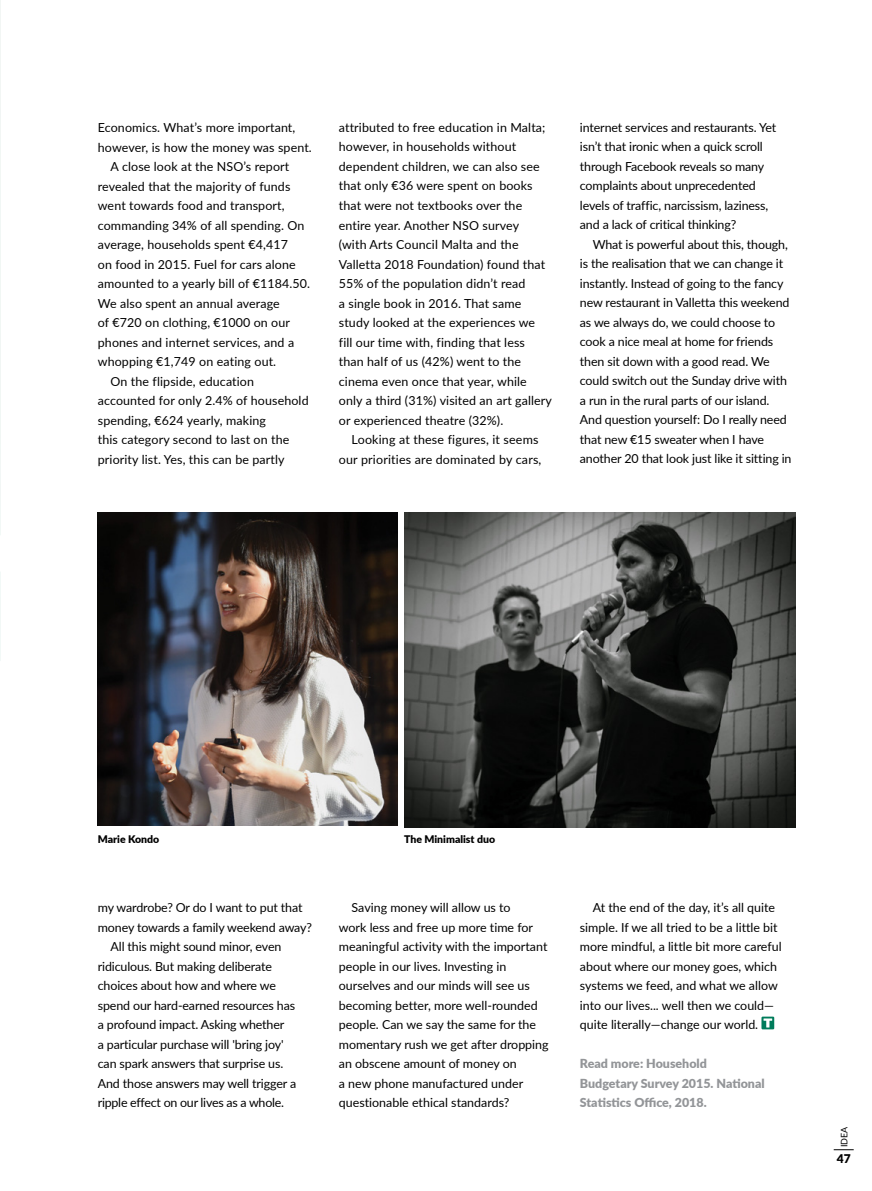
<style>
.page{position:relative;width:872px;height:1191px;background:#fff}
.page>*{position:absolute;margin:0;border:0;box-sizing:border-box;transform-origin:0 0}
.t1{font:12.45px/19.5px "Lato";color:#000}
.t2{font:900 12.45px/19.5px "Lato";color:#939598}
.t3{font:12.45px "Lato";letter-spacing:-.02em;color:#000}
.t4{font:900 12px "Lato";color:#000}
.t5{font:900 10.5px "Lato";color:#000}
.t6{font:9px "Lato";color:#000}
</style>
<div class="page">
<svg style="left:0;top:0;width:1px;height:661px"></svg>
<svg style="left:833px;top:1149px;width:20px;height:1px"></svg>
<img style="left:98px;top:512px;width:300px;height:314px">
<img style="left:404px;top:512px;width:391px;height:315px">
<svg style="left:761px;top:1016px;width:13px;height:13px"></svg>
<p class="t1" style="left:98px;top:117px;width:199px">Economics. What’s more important,</p>
<p class="t1" style="left:98px;top:137px;width:215px">however, is how the money was spent.</p>
<p class="t1" style="left:111px;top:156px;width:180px">A close look at the NSO’s report</p>
<p class="t1" style="left:98px;top:176px;width:194px">revealed that the majority of funds</p>
<p class="t1" style="left:98px;top:195px;width:188px">went towards food and transport,</p>
<p class="t1" style="left:98px;top:215px;width:208px">commanding 34% of all spending. On</p>
<p class="t1" style="left:98px;top:234px;width:192px">average, households spent €4,417</p>
<p class="t1" style="left:98px;top:254px;width:199px">on food in 2015. Fuel for cars alone</p>
<p class="t1" style="left:98px;top:273px;width:214px">amounted to a yearly bill of €1184.50.</p>
<p class="t1" style="left:98px;top:293px;width:183px">We also spent an annual average</p>
<p class="t1" style="left:98px;top:312px;width:194px">of €720 on clothing, €1000 on our</p>
<p class="t1" style="left:98px;top:332px;width:198px">phones and internet services, and a</p>
<p class="t1" style="left:98px;top:351px;width:180px">whopping €1,749 on eating out.</p>
<p class="t1" style="left:111px;top:371px;width:145px">On the flipside, education</p>
<p class="t1" style="left:98px;top:390px;width:212px">accounted for only 2.4% of household</p>
<p class="t1" style="left:98px;top:410px;width:170px">spending, €624 yearly, making</p>
<p class="t1" style="left:98px;top:429px;width:193px">this category second to last on the</p>
<p class="t1" style="left:98px;top:449px;width:188px">priority list. Yes, this can be partly</p>
<p class="t1" style="left:339px;top:117px;width:215px">attributed to free education in Malta; however, in households without dependent children, we can also see that only €36 were spent on books that were not textbooks over the entire year. Another NSO survey<br>(with Arts Council Malta and the Valletta 2018 Foundation) found that 55% of the population didn’t read<br>a single book in 2016. That same study looked at the experiences we<br>fill our time with, finding that less than half of us (42%) went to the cinema even once that year, while only a third (31%) visited an art gallery or experienced theatre (32%).</p>
<p class="t1" style="left:339px;top:429px;width:204px;text-align:right">Looking at these figures, it seems our priorities are dominated by cars,</p>
<p class="t1" style="left:580px;top:117px;width:198px">internet services and restaurants. Yet isn’t that ironic when a quick scroll through Facebook reveals so many complaints about unprecedented levels of traffic, narcissism, laziness, and a lack of critical thinking?</p>
<p class="t1" style="left:580px;top:234px;width:213px;text-indent:13px">What is powerful about this, though, is the realisation that we can change it instantly. Instead of going to the fancy new restaurant in Valletta this weekend as we always do, we could choose to cook a nice meal at home for friends then sit down with a good read. We could switch out the Sunday drive with a run in the rural parts of our island.<br>And question yourself: Do I really need that new €15 sweater when I have another 20 that look just like it sitting in</p>
<p class="t5" style="left:98px;top:831px;width:63px">Marie Kondo</p>
<p class="t5" style="left:404px;top:831px;width:93px">The Minimalist duo</p>
<p class="t1" style="left:98px;top:897px;width:206px">my wardrobe? Or do I want to put that</p>
<p class="t1" style="left:98px;top:917px;width:216px">money towards a family weekend away?</p>
<p class="t1" style="left:111px;top:936px;width:172px">All this might sound minor, even</p>
<p class="t1" style="left:98px;top:956px;width:176px">ridiculous. But making deliberate</p>
<p class="t1" style="left:98px;top:975px;width:180px">choices about how and where we</p>
<p class="t1" style="left:98px;top:995px;width:199px">spend our hard-earned resources has</p>
<p class="t1" style="left:98px;top:1014px;width:188px">a profound impact. Asking whether</p>
<p class="t1" style="left:98px;top:1034px;width:187px">a particular purchase will 'bring joy'</p>
<p class="t1" style="left:98px;top:1053px;width:187px">can spark answers that surprise us.</p>
<p class="t1" style="left:98px;top:1073px;width:200px">And those answers may well trigger a</p>
<p class="t3" style="left:98px;top:1094px;width:188px">ripple effect on our lives as a whole.</p>
<p class="t1" style="left:339px;top:897px;width:211px;text-indent:13px">Saving money will allow us to<br>work less and free up more time for meaningful activity with the important people in our lives. Investing in ourselves and our minds will see us becoming better, more well-rounded people. Can we say the same for the momentary rush we get after dropping an obscene amount of money on<br>a new phone manufactured under questionable ethical standards?</p>
<p class="t1" style="left:580px;top:897px;width:203px;text-indent:13px">At the end of the day, it’s all quite simple. If we all tried to be a little bit more mindful, a little bit more careful about where our money goes, which systems we feed, and what we allow into our lives... well then we could— quite literally—change our world.</p>
<p class="t2" style="left:580px;top:1053px;width:186px">Read more: Household<br>Budgetary Survey 2015. National<br>Statistics Office, 2018.</p>
<p class="t6" style="left:837px;top:1147px;width:22px;rotate:-90deg">IDEA</p>
<p class="t4" style="left:836px;top:1149px;width:15px">47</p>
</div>
